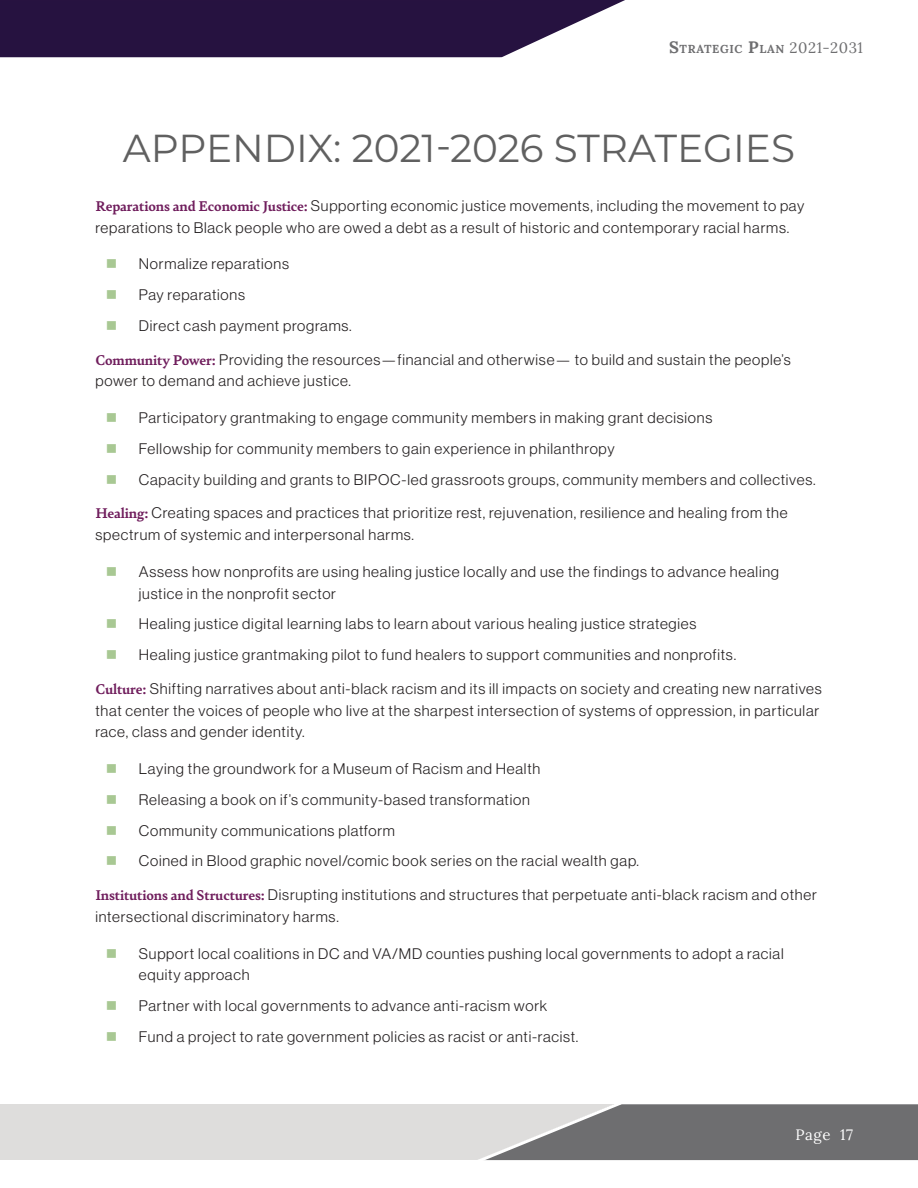
<style>
.page{position:relative;width:918px;height:1188px;background:#fff}
.page>*{position:absolute;margin:0;border:0;box-sizing:border-box;transform-origin:0 0}
.t1{font:39px "Montserrat";color:#606060}
.Body{font:15px/21.8px "N Haas Grotesk DS Pro 45 Lt";letter-spacing:.05em;color:#231f20}
.t2{font:15px "Lora";letter-spacing:.04em;color:#fff}
.t3{font:700 11.55px "Lora";letter-spacing:.055em;color:#6e6e70}
.s1{font-size:16.5px}
.s2{font-weight:400;font-size:15px}
.s3{font-family:"Bely";font-weight:700;color:#701e5d}
</style>
<div class="page">
<div style="left:0;top:1104px;width:615px;height:56px;background:#dedddc"></div>
<svg style="left:478px;top:1104px;width:440px;height:57px"></svg>
<svg style="left:0;top:0;width:625px;height:58px;background:#3d2c55"></svg>
<p class="t3" style="left:669px;top:39px;width:195px"><span class="s1">S</span>TRATEGIC <span class="s1">P</span>LAN <span class="s2">2021-2031</span></p>
<h1 class="t1" style="left:123px;top:121px;width:674px">APPENDIX: 2021-2026 STRATEGIES</h1>
<p class="Body" style="left:95px;top:195px;width:710px"><span class="s3">Reparations and Economic Justice:</span> Supporting economic justice movements, including the movement to pay reparations to Black people who are owed a debt as a result of historic and contemporary racial harms.</p>
<p class="Body" style="left:139px;top:253px;width:152px">Normalize reparations</p>
<p class="Body" style="left:139px;top:284px;width:108px">Pay reparations</p>
<p class="Body" style="left:139px;top:315px;width:213px">Direct cash payment programs.</p>
<p class="Body" style="left:95px;top:348px;width:697px"><span class="s3">Community Power:</span> Providing the resources—financial and otherwise— to build and sustain the people’s power to demand and achieve justice.</p>
<p class="Body" style="left:139px;top:407px;width:575px">Participatory grantmaking to engage community members in making grant decisions</p>
<p class="Body" style="left:139px;top:438px;width:477px">Fellowship for community members to gain experience in philanthropy</p>
<p class="Body" style="left:139px;top:468px;width:677px">Capacity building and grants to BIPOC-led grassroots groups, community members and collectives.</p>
<p class="Body" style="left:95px;top:502px;width:694px"><span class="s3">Healing:</span> Creating spaces and practices that prioritize rest, rejuvenation, resilience and healing from the spectrum of systemic and interpersonal harms.</p>
<p class="Body" style="left:139px;top:561px;width:642px">Assess how nonprofits are using healing justice locally and use the findings to advance healing justice in the nonprofit sector</p>
<p class="Body" style="left:139px;top:613px;width:559px">Healing justice digital learning labs to learn about various healing justice strategies</p>
<p class="Body" style="left:139px;top:644px;width:597px">Healing justice grantmaking pilot to fund healers to support communities and nonprofits.</p>
<p class="Body" style="left:95px;top:678px;width:728px"><span class="s3">Culture:</span> Shifting narratives about anti-black racism and its ill impacts on society and creating new narratives that center the voices of people who live at the sharpest intersection of systems of oppression, in particular race, class and gender identity.</p>
<p class="Body" style="left:139px;top:758px;width:403px">Laying the groundwork for a Museum of Racism and Health</p>
<p class="Body" style="left:139px;top:789px;width:392px">Releasing a book on if’s community-based transformation</p>
<p class="Body" style="left:139px;top:819px;width:258px">Community communications platform</p>
<p class="Body" style="left:139px;top:850px;width:500px">Coined in Blood graphic novel/comic book series on the racial wealth gap.</p>
<p class="Body" style="left:95px;top:884px;width:723px"><span class="s3">Institutions and Structures:</span> Disrupting institutions and structures that perpetuate anti-black racism and other intersectional discriminatory harms.</p>
<p class="Body" style="left:139px;top:942px;width:646px">Support local coalitions in DC and VA/MD counties pushing local governments to adopt a racial equity approach</p>
<p class="Body" style="left:139px;top:995px;width:410px">Partner with local governments to advance anti-racism work</p>
<p class="Body" style="left:139px;top:1026px;width:440px">Fund a project to rate government policies as racist or anti-racist.</p>
<p class="t2" style="left:796px;top:1123px;width:59px">Page 17</p>
</div>
